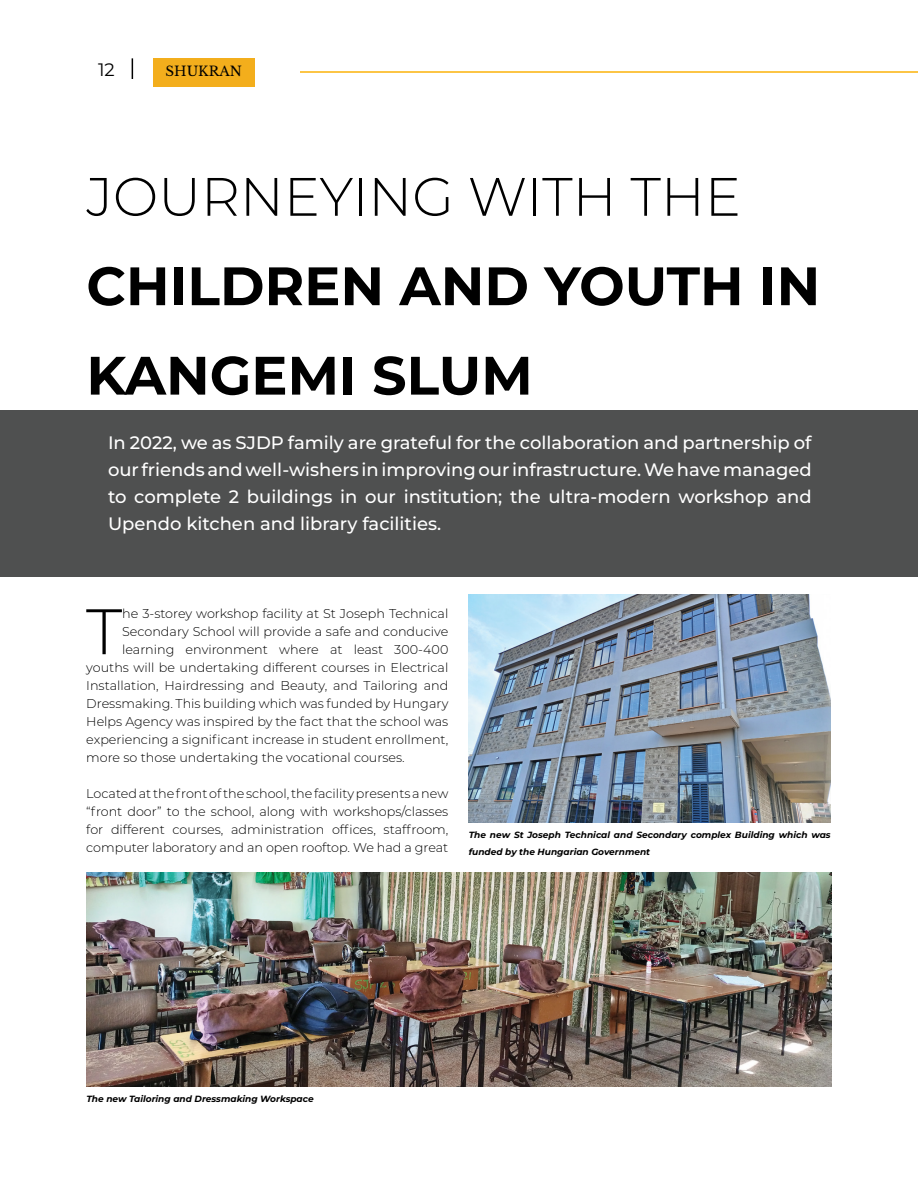
<style>
.page{position:relative;width:918px;height:1188px;background:#fff}
.page>*{position:absolute;margin:0;border:0;box-sizing:border-box;transform-origin:0 0}
.t1{font:300 64.2px "Montserrat";color:#000}
.t2{font:700 54px/89.4px "Montserrat";color:#000}
.t3{font:300 54px "Montserrat";color:#000}
.t4{font:500 18px/27px "Montserrat";color:#fff;text-align:justify}
.t5{font:18px "Montserrat";color:#000}
.t6{font:13.5px "Libre Baskerville";color:#000}
.t7{font:300 12.75px/18px "Montserrat";color:#000;text-align:justify}
.t8{font:italic 700 9px/16.5px "Montserrat";color:#000}
</style>
<div class="page">
<div style="left:153px;top:58px;width:102px;height:29px;background:#f3ae1c"></div>
<svg style="left:132px;top:58px;width:1px;height:21px"></svg>
<hr style="left:301px;top:71px;width:617px;height:2px;background:#fcc546">
<div style="left:0;top:410px;width:918px;height:167px;background:#4f5050"></div>
<img style="left:86px;top:873px;width:746px;height:213px">
<img style="left:469px;top:594px;width:362px;height:229px">
<h3 class="t5" style="left:98px;top:57px;width:18px">12</h3>
<p class="t6" style="left:165px;top:63px;width:78px">SHUKRAN</p>
<h2 class="t3" style="left:86px;top:160px;width:656px">JOURNEYING WITH THE</h2>
<h2 class="t2" style="left:86px;top:239px;width:735px">CHILDREN AND YOUTH IN<br>KANGEMI SLUM</h2>
<p class="t4" style="left:108px;top:429px;width:705px">In 2022, we as SJDP family are grateful for the collaboration and partnership of our friends and well-wishers in improving our infrastructure. We have managed to complete 2 buildings in our institution; the ultra-modern workshop and Upendo kitchen and library facilities.</p>
<h1 class="t1" style="left:86px;top:588px;width:38px">T</h1>
<p class="t7" style="left:122px;top:604px;width:328px">he 3-storey workshop facility at St Joseph Technical</p>
<p class="t7" style="left:122px;top:622px;width:328px">Secondary School will provide a safe and conducive</p>
<p class="t7" style="left:122px;top:640px;width:328px">learning environment where at least 300-400</p>
<p class="t7" style="left:86px;top:658px;width:364px">youths will be undertaking different courses in Electrical</p>
<p class="t7" style="left:86px;top:676px;width:364px">Installation, Hairdressing and Beauty, and Tailoring and</p>
<p class="t7" style="left:86px;top:694px;width:364px">Dressmaking. This building which was funded by Hungary</p>
<p class="t7" style="left:86px;top:712px;width:364px">Helps Agency was inspired by the fact that the school was</p>
<p class="t7" style="left:86px;top:730px;width:364px">experiencing a significant increase in student enrollment,</p>
<p class="t7" style="left:86px;top:748px;width:320px">more so those undertaking the vocational courses.</p>
<p class="t7" style="left:86px;top:784px;width:364px">Located at the front of the school, the facility presents a new “front door” to the school, along with workshops/classes for different courses, administration offices, staffroom, computer laboratory and an open rooftop. We had a great</p>
<p class="t8" style="left:469px;top:827px;width:364px">The new St Joseph Technical and Secondary complex Building which was funded by the Hungarian Government</p>
<p class="t8" style="left:86px;top:1091px;width:229px">The new Tailoring and Dressmaking Workspace</p>
</div>
